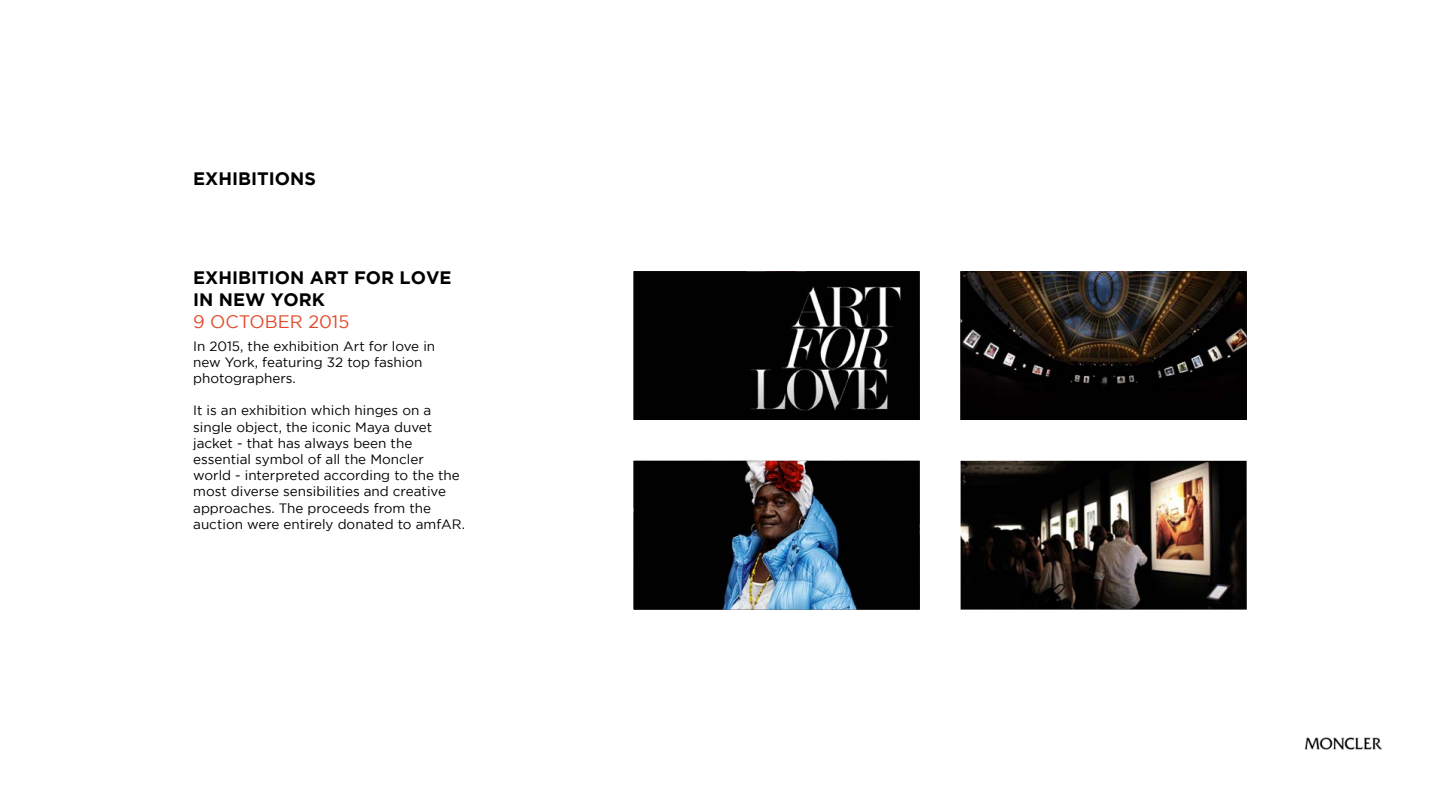
<style>
.page{position:relative;width:1440px;height:810px;background:#fff}
.page>*{position:absolute;margin:0;border:0;box-sizing:border-box;transform-origin:0 0}
.t1{font:700 18px/21.6px "Gotham";color:#000}
.t2{font:18px "Gotham";color:#e04a2b}
.t3{font:13.5px/16.2px "Gotham";color:#000}
</style>
<div class="page">
<img style="left:1304px;top:737px;width:79px;height:13px">
<img style="left:634px;top:271px;width:286px;height:149px">
<img style="left:634px;top:461px;width:286px;height:149px">
<img style="left:961px;top:461px;width:286px;height:149px">
<img style="left:961px;top:271px;width:286px;height:149px">
<h1 class="t1" style="left:193px;top:167px;width:124px">EXHIBITIONS</h1>
<h1 class="t1" style="left:193px;top:267px;width:260px">EXHIBITION ART FOR LOVE<br>IN NEW YORK</h1>
<h1 class="t2" style="left:193px;top:311px;width:158px">9 OCTOBER 2015</h1>
<p class="t3" style="left:193px;top:338px;width:244px">In 2015, the exhibition Art for love in new York, featuring 32 top fashion photographers.</p>
<p class="t3" style="left:193px;top:402px;width:273px">It is an exhibition which hinges on a single object, the iconic Maya duvet jacket - that has always been the essential symbol of all the Moncler world - interpreted according to the the most diverse sensibilities and creative approaches. The proceeds from the auction were entirely donated to amfAR.</p>
</div>
